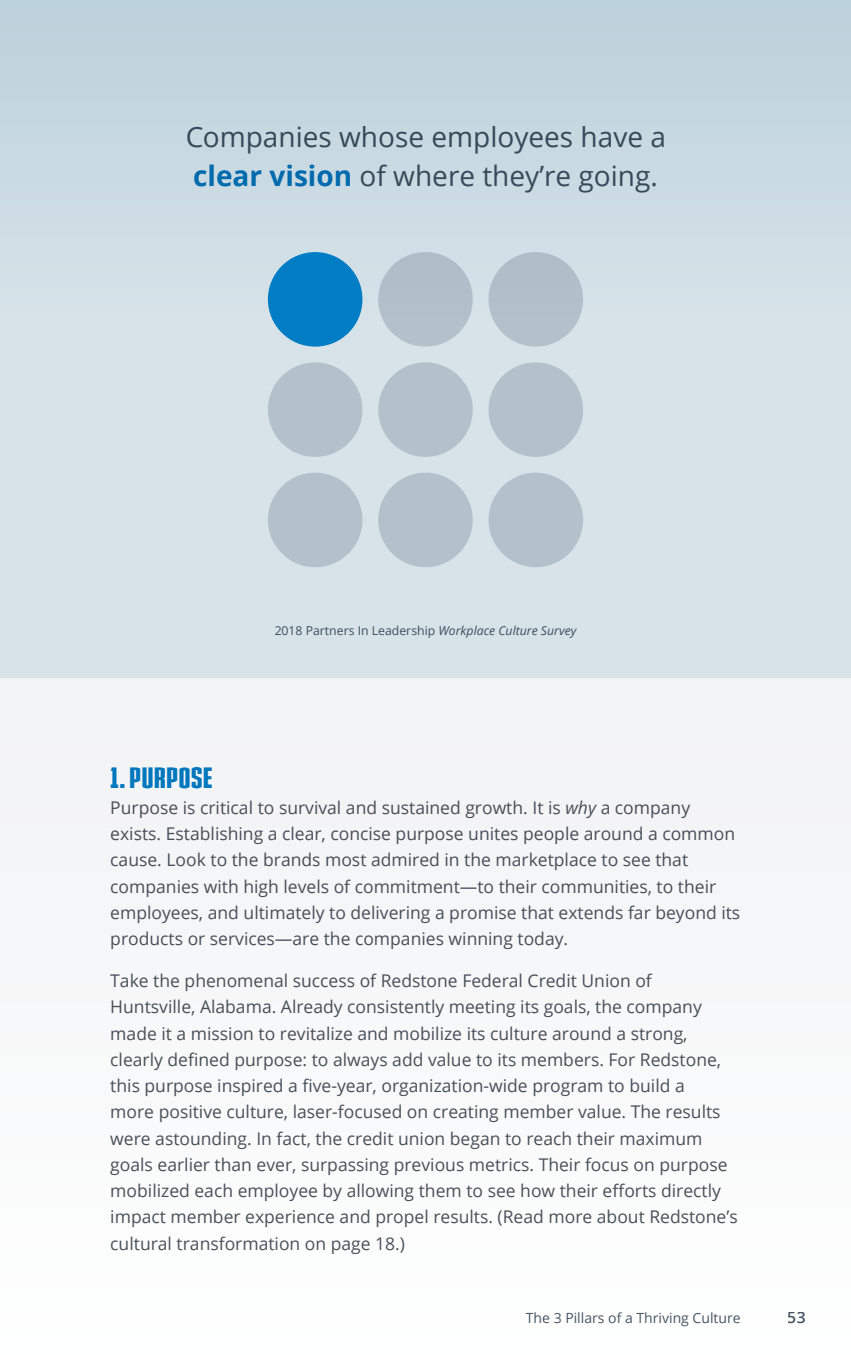
<style>
.page{position:relative;width:851px;height:1355px;background:#fff}
.page>*{position:absolute;margin:0;border:0;box-sizing:border-box;transform-origin:0 0}
.t1{font:28px/38.5px "Open Sans";color:#475765}
.t2{font:28px "IRONMANOFWAR2 NCV";color:#007dc5}
.t3{font:17.5px/26.2px "Open Sans";color:#4c515a}
.t4{font:600 15.75px "Open Sans";color:#475765}
.t5{font:14px "Open Sans";color:#475765}
.t6{font:12.25px "Open Sans";color:#475765}
.s1{font-weight:700;color:#007dc5}
.s2{font-style:italic}
</style>
<div class="page">
<div style="left:0;top:0;width:850px;height:1354px;background:#f7f8f9"></div>
<div style="left:0;top:0;width:850px;height:677px;background:linear-gradient(to bottom,#c2d5df,#dfe8ec)"></div>
<div style="left:268px;top:252px;width:94px;height:94px;background:#007dc5;border-radius:50%"></div>
<div style="left:378px;top:252px;width:94px;height:94px;background:#b2bfc9;border-radius:50%"></div>
<div style="left:378px;top:362px;width:94px;height:95px;background:#b5c1ca;border-radius:50%"></div>
<div style="left:268px;top:362px;width:94px;height:95px;background:#b5c1ca;border-radius:50%"></div>
<div style="left:378px;top:472px;width:94px;height:95px;background:#b5c1ca;border-radius:50%"></div>
<div style="left:268px;top:472px;width:94px;height:95px;background:#b5c1ca;border-radius:50%"></div>
<div style="left:488px;top:252px;width:95px;height:94px;background:#b2bfc9;border-radius:50%"></div>
<div style="left:488px;top:362px;width:95px;height:95px;background:#b5c1ca;border-radius:50%"></div>
<div style="left:488px;top:472px;width:95px;height:95px;background:#b5c1ca;border-radius:50%"></div>
<h1 class="t1" style="left:185px;top:117px;width:482px">Companies whose employees have a <span class="s1">clear vision</span> of where they’re going.</h1>
<p class="t6" style="left:274px;top:622px;width:303px">2018 Partners In Leadership <span class="s2">Workplace Culture Survey</span></p>
<h1 class="t2" style="left:110px;top:758px;width:104px">1. PURPOSE</h1>
<p class="t3" style="left:110px;top:794px;width:631px">Purpose is critical to survival and sustained growth. It is <span class="s2">why</span> a company exists. Establishing a clear, concise purpose unites people around a common cause. Look to the brands most admired in the marketplace to see that companies with high levels of commitment—to their communities, to their employees, and ultimately to delivering a promise that extends far beyond its products or services—are the companies winning today.</p>
<p class="t3" style="left:110px;top:967px;width:629px">Take the phenomenal success of Redstone Federal Credit Union of Huntsville, Alabama. Already consistently meeting its goals, the company made it a mission to revitalize and mobilize its culture around a strong, clearly defined purpose: to always add value to its members. For Redstone, this purpose inspired a five-year, organization-wide program to build a<br>more positive culture, laser-focused on creating member value. The results were astounding. In fact, the credit union began to reach their maximum goals earlier than ever, surpassing previous metrics. Their focus on purpose mobilized each employee by allowing them to see how their efforts directly impact member experience and propel results. (Read more about Redstone’s cultural transformation on page 18.)</p>
<p class="t5" style="left:526px;top:1308px;width:216px">The 3 Pillars of a Thriving Culture</p>
<p class="t4" style="left:788px;top:1306px;width:19px">53</p>
</div>
